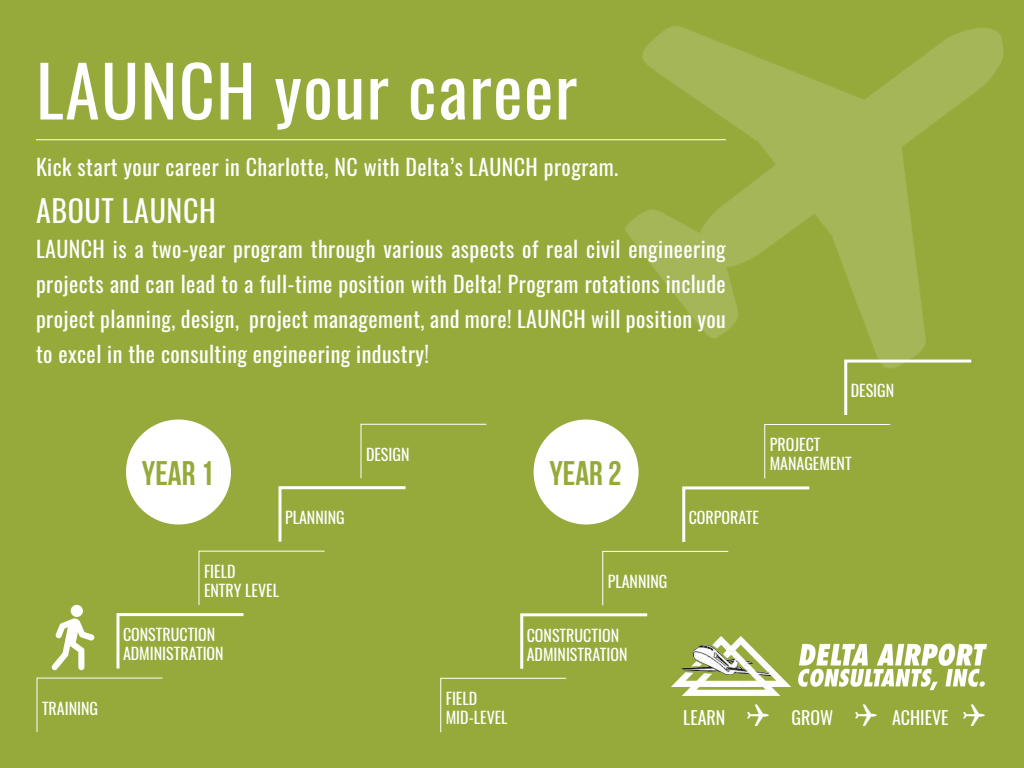
<style>
.page{position:relative;width:1024px;height:768px;background:#95aa3b}
.page>*{position:absolute;margin:0;border:0;box-sizing:border-box;transform-origin:0 0}
.t1{font:70px "Oswald";letter-spacing:.02em;color:#fff}
.t2{font:700 34px "Bebas Neue";color:#95aa3b}
.t3{font:30px "Oswald";letter-spacing:.02em;color:#fff}
.t4{font:22px/35px "Oswald";letter-spacing:.02em;color:#fff;text-align:justify}
.Paragraph_Style_1{font:18px "Oswald";color:#fff}
.Paragraph_Style_1-2{font:16px/19.2px "Oswald";color:#fff}
</style>
<div class="page">
<img style="left:600px;top:26px;width:404px;height:332px">
<hr style="left:36px;top:139px;width:690px;height:1px;background:#fff">
<svg style="left:198px;top:485px;width:208px;height:120px"></svg>
<svg style="left:360px;top:423px;width:127px;height:56px"></svg>
<svg style="left:440px;top:613px;width:208px;height:120px"></svg>
<svg style="left:602px;top:486px;width:208px;height:120px"></svg>
<svg style="left:764px;top:424px;width:127px;height:55px"></svg>
<svg style="left:844px;top:358px;width:128px;height:57px"></svg>
<div style="left:71px;top:605px;width:12px;height:12px;background:#fff;border-radius:50%"></div>
<svg style="left:36px;top:612px;width:208px;height:120px"></svg>
<div style="left:534px;top:420px;width:105px;height:105px;background:#fff;border-radius:50%"></div>
<div style="left:126px;top:420px;width:105px;height:105px;background:#fff;border-radius:50%"></div>
<img style="left:672px;top:637px;width:315px;height:59px">
<p class="t1" style="left:36px;top:29px;width:543px">LAUNCH your career</p>
<p class="t4" style="left:36px;top:148px;width:584px">Kick start your career in Charlotte, NC with Delta’s LAUNCH program.</p>
<p class="t3" style="left:36px;top:184px;width:181px">ABOUT LAUNCH</p>
<p class="t4" style="left:36px;top:230px;width:691px">LAUNCH is a two-year program through various aspects of real civil engineering projects and can lead to a full-time position with Delta! Program rotations include project planning, design, project management, and more! LAUNCH will position you to excel in the consulting engineering industry!</p>
<p class="Paragraph_Style_1-2" style="left:851px;top:380px;width:45px">DESIGN</p>
<p class="Paragraph_Style_1-2" style="left:366px;top:443px;width:45px">DESIGN</p>
<p class="t2" style="left:142px;top:454px;width:74px">YEAR 1</p>
<p class="t2" style="left:549px;top:454px;width:74px">YEAR 2</p>
<p class="Paragraph_Style_1-2" style="left:285px;top:506px;width:61px">PLANNING</p>
<p class="Paragraph_Style_1-2" style="left:204px;top:560px;width:77px">FIELD<br>ENTRY LEVEL</p>
<p class="Paragraph_Style_1-2" style="left:123px;top:624px;width:102px">CONSTRUCTION<br>ADMINISTRATION</p>
<p class="Paragraph_Style_1-2" style="left:608px;top:570px;width:61px">PLANNING</p>
<p class="Paragraph_Style_1-2" style="left:527px;top:624px;width:102px">CONSTRUCTION<br>ADMINISTRATION</p>
<p class="Paragraph_Style_1-2" style="left:770px;top:433px;width:83px">PROJECT<br>MANAGEMENT</p>
<p class="Paragraph_Style_1-2" style="left:689px;top:507px;width:72px">CORPORATE</p>
<p class="Paragraph_Style_1-2" style="left:42px;top:697px;width:58px">TRAINING</p>
<p class="Paragraph_Style_1-2" style="left:446px;top:688px;width:63px">FIELD<br>MID-LEVEL</p>
<p class="Paragraph_Style_1" style="left:683px;top:701px;width:44px">LEARN</p>
<p class="Paragraph_Style_1" style="left:791px;top:701px;width:43px">GROW</p>
<p class="Paragraph_Style_1" style="left:892px;top:701px;width:58px">ACHIEVE</p>
</div>
